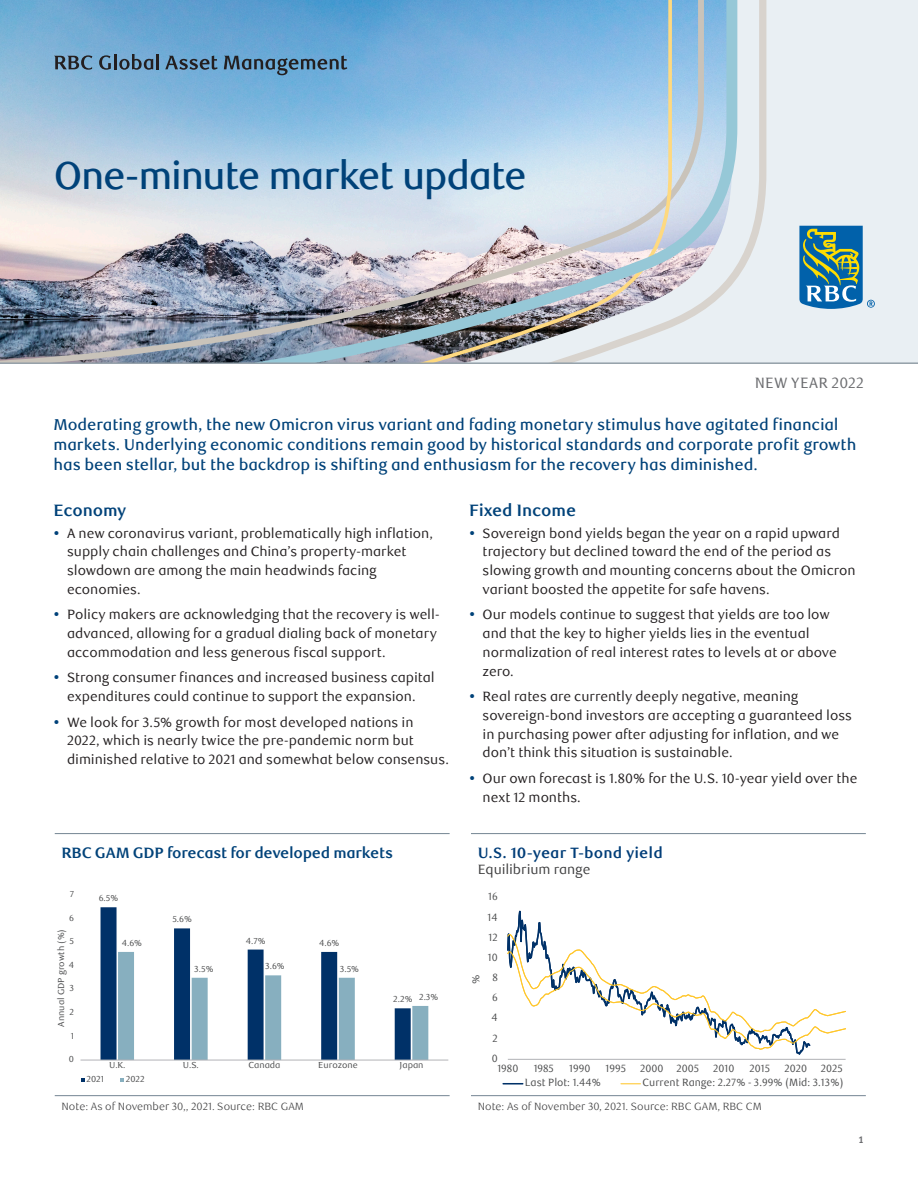
<style>
.page{position:relative;width:918px;height:1188px;background:#fff}
.page>*{position:absolute;margin:0;border:0;box-sizing:border-box;transform-origin:0 0}
.Primary_Headline{font:500 39px "RBC Display";letter-spacing:-.02em;color:#004279}
.Subhead{font:700 16.5px "RBC Text";letter-spacing:-.01em;color:#004279}
.Intro_text{font:500 15.75px/20.2px "RBC Text";letter-spacing:-.01em;color:#004279}
.Chart_Table_Title{font:700 15px "RBC Text";letter-spacing:-.02em;color:#004279}
.Chart_header{font:700 15px "RBC Text";letter-spacing:.005em;color:#003d78}
.Advisor_use_only{font:15px "RBC Text Cond";letter-spacing:.01em;color:#6c6d70}
.t1{font:13.5px/18.8px "RBC Text";letter-spacing:-.005em;color:#231f20}
.ex_2ndline{font:13.5px "RBC Text";letter-spacing:-.005em;color:#3e3e3f}
.t2{font:10.5px "RBC Text";color:#4b4c4d;scale:.96 1}
.Source{font:300 10.5px "RBC Text";color:#3e3e3f}
.t3{font:10.2px "RBC Text";color:#4b4c4d;scale:1.04 1}
.t4{font:9.75px "Meta Bold LF";color:#6c6d70}
.t5{font:8.85px "RBC Text";color:#4b4c4d}
.t6{font:8.7px "RBC Text";color:#4b4c4d}
</style>
<div class="page">
<hr style="left:55px;top:833px;width:395px;height:1px;background:#748593">
<hr style="left:55px;top:1095px;width:395px;height:1px;background:#748593">
<svg style="left:101px;top:907px;width:236px;height:153px"></svg>
<svg style="left:118px;top:952px;width:310px;height:108px"></svg>
<hr style="left:81px;top:1060px;width:367px;height:1px;background:#b2b3b7">
<svg style="left:81px;top:1078px;width:4px;height:4px"></svg>
<svg style="left:120px;top:1078px;width:4px;height:4px"></svg>
<hr style="left:471px;top:833px;width:395px;height:1px;background:#748593">
<hr style="left:471px;top:1095px;width:395px;height:1px;background:#748593">
<hr style="left:508px;top:1059px;width:338px;height:1px;background:#b2b3b7">
<svg style="left:508px;top:910px;width:338px;height:145px"></svg>
<hr style="left:503px;top:1083px;width:20px;height:2px;background:#003168">
<svg style="left:621px;top:1083px;width:19px;height:1px"></svg>
<div style="left:0;top:0;width:918px;height:364px;background:#e9eff3"></div>
<svg style="left:737px;top:0;width:29px;height:278px"></svg>
<img style="left:0;top:0;width:737px;height:362px">
<svg style="left:799px;top:226px;width:76px;height:83px"></svg>
<svg style="left:54px;top:55px;width:38px;height:15px"></svg>
<svg style="left:99px;top:55px;width:12px;height:15px"></svg>
<hr style="left:114px;top:54px;width:3px;height:15px;background:#231f20">
<svg style="left:119px;top:54px;width:34px;height:16px"></svg>
<hr style="left:156px;top:54px;width:3px;height:15px;background:#231f20">
<svg style="left:165px;top:56px;width:53px;height:14px"></svg>
<svg style="left:224px;top:56px;width:123px;height:19px;background:#5682a2"></svg>
<hr style="left:0;top:362px;width:918px;height:2px;background:#94a0a9">
<p class="Primary_Headline" style="left:54px;top:153px;width:474px">One-minute market update</p>
<p class="Advisor_use_only" style="left:755px;top:374px;width:111px">NEW YEAR 2022</p>
<p class="Intro_text" style="left:54px;top:415px;width:804px">Moderating growth, the new Omicron virus variant and fading monetary stimulus have agitated financial markets. Underlying economic conditions remain good by historical standards and corporate profit growth has been stellar, but the backdrop is shifting and enthusiasm for the recovery has diminished.</p>
<p class="Subhead" style="left:54px;top:501px;width:74px">Economy</p>
<p class="t1" style="left:67px;top:524px;width:367px">A new coronavirus variant, problematically high inflation, supply chain challenges and China’s property-market slowdown are among the main headwinds facing economies.</p>
<p class="t1" style="left:67px;top:606px;width:374px">Policy makers are acknowledging that the recovery is well&shy;advanced, allowing for a gradual dialing back of monetary accommodation and less generous fiscal support.</p>
<p class="t1" style="left:67px;top:669px;width:369px">Strong consumer finances and increased business capital expenditures could continue to support the expansion.</p>
<p class="t1" style="left:67px;top:713px;width:383px">We look for 3.5% growth for most developed nations in<br>2022, which is nearly twice the pre-pandemic norm but diminished relative to 2021 and somewhat below consensus.</p>
<p class="Subhead" style="left:469px;top:501px;width:109px">Fixed Income</p>
<p class="t1" style="left:483px;top:524px;width:375px">Sovereign bond yields began the year on a rapid upward trajectory but declined toward the end of the period as slowing growth and mounting concerns about the Omicron variant boosted the appetite for safe havens.</p>
<p class="t1" style="left:483px;top:606px;width:356px">Our models continue to suggest that yields are too low and that the key to higher yields lies in the eventual normalization of real interest rates to levels at or above zero.</p>
<p class="t1" style="left:483px;top:687px;width:371px">Real rates are currently deeply negative, meaning sovereign-bond investors are accepting a guaranteed loss in purchasing power after adjusting for inflation, and we don’t think this situation is sustainable.</p>
<p class="t1" style="left:483px;top:769px;width:376px">Our own forecast is 1.80% for the U.S. 10-year yield over the next 12 months.</p>
<p class="Chart_Table_Title" style="left:62px;top:844px;width:333px">RBC GAM GDP forecast for developed markets</p>
<p class="Chart_header" style="left:478px;top:844px;width:187px">U.S. 10-year T-bond yield</p>
<p class="ex_2ndline" style="left:478px;top:862px;width:114px">Equilibrium range</p>
<p class="t6" style="left:70px;top:889px;width:6px">7</p>
<p class="t6" style="left:99px;top:893px;width:21px">6.5%</p>
<p class="t2" style="left:488px;top:891px;width:11px">16</p>
<p class="t6" style="left:69px;top:913px;width:6px">6</p>
<p class="t6" style="left:172px;top:914px;width:21px">5.6%</p>
<p class="t2" style="left:488px;top:911px;width:12px">14</p>
<p class="t6" style="left:56px;top:1027px;width:99px;rotate:-90deg">Annual GDP growth (%)</p>
<p class="t6" style="left:69px;top:936px;width:6px">5</p>
<p class="t6" style="left:69px;top:960px;width:7px">4</p>
<p class="t6" style="left:69px;top:983px;width:6px">3</p>
<p class="t6" style="left:69px;top:1007px;width:6px">2</p>
<p class="t6" style="left:122px;top:938px;width:22px">4.6%</p>
<p class="t6" style="left:246px;top:935px;width:21px">4.7%</p>
<p class="t6" style="left:319px;top:938px;width:22px">4.6%</p>
<p class="t6" style="left:194px;top:964px;width:21px">3.5%</p>
<p class="t6" style="left:265px;top:961px;width:21px">3.6%</p>
<p class="t6" style="left:340px;top:964px;width:21px">3.5%</p>
<p class="t6" style="left:419px;top:992px;width:21px">2.3%</p>
<p class="t6" style="left:393px;top:994px;width:21px">2.2%</p>
<p class="t3" style="left:470px;top:984px;width:11px;rotate:-90deg">%</p>
<p class="t2" style="left:489px;top:931px;width:11px">12</p>
<p class="t2" style="left:488px;top:951px;width:12px">10</p>
<p class="t2" style="left:492px;top:971px;width:7px">8</p>
<p class="t2" style="left:492px;top:991px;width:7px">6</p>
<p class="t2" style="left:492px;top:1012px;width:8px">4</p>
<p class="t6" style="left:71px;top:1030px;width:5px">1</p>
<p class="t2" style="left:492px;top:1032px;width:7px">2</p>
<p class="t5" style="left:69px;top:1054px;width:7px">0</p>
<p class="t6" style="left:109px;top:1060px;width:18px">U.K.</p>
<p class="t6" style="left:183px;top:1060px;width:18px">U.S.</p>
<p class="t6" style="left:248px;top:1060px;width:34px">Canada</p>
<p class="t6" style="left:318px;top:1060px;width:41px">Eurozone</p>
<p class="t6" style="left:400px;top:1060px;width:25px">Japan</p>
<p class="t2" style="left:492px;top:1052px;width:8px">0</p>
<p class="t2" style="left:497px;top:1062px;width:23px">1980</p>
<p class="t2" style="left:534px;top:1062px;width:23px">1985</p>
<p class="t2" style="left:569px;top:1062px;width:24px">1990</p>
<p class="t2" style="left:606px;top:1062px;width:23px">1995</p>
<p class="t2" style="left:640px;top:1062px;width:63px">2000 2005</p>
<p class="t2" style="left:713px;top:1062px;width:24px">2010</p>
<p class="t2" style="left:750px;top:1062px;width:23px">2015</p>
<p class="t2" style="left:784px;top:1062px;width:25px">2020</p>
<p class="t2" style="left:821px;top:1062px;width:24px">2025</p>
<p class="t5" style="left:86px;top:1074px;width:19px">2021</p>
<p class="t5" style="left:126px;top:1074px;width:21px">2022</p>
<p class="t2" style="left:525px;top:1076px;width:81px">Last Plot: 1.44%</p>
<p class="t2" style="left:643px;top:1076px;width:211px">Current Range: 2.27% - 3.99% (Mid: 3.13%)</p>
<p class="Source" style="left:62px;top:1100px;width:244px">Note: As of November 30,, 2021. Source: RBC GAM</p>
<p class="Source" style="left:478px;top:1100px;width:286px">Note: As of November 30, 2021. Source: RBC GAM, RBC CM</p>
<p class="t4" style="left:859px;top:1134px;width:7px">1</p>
</div>
